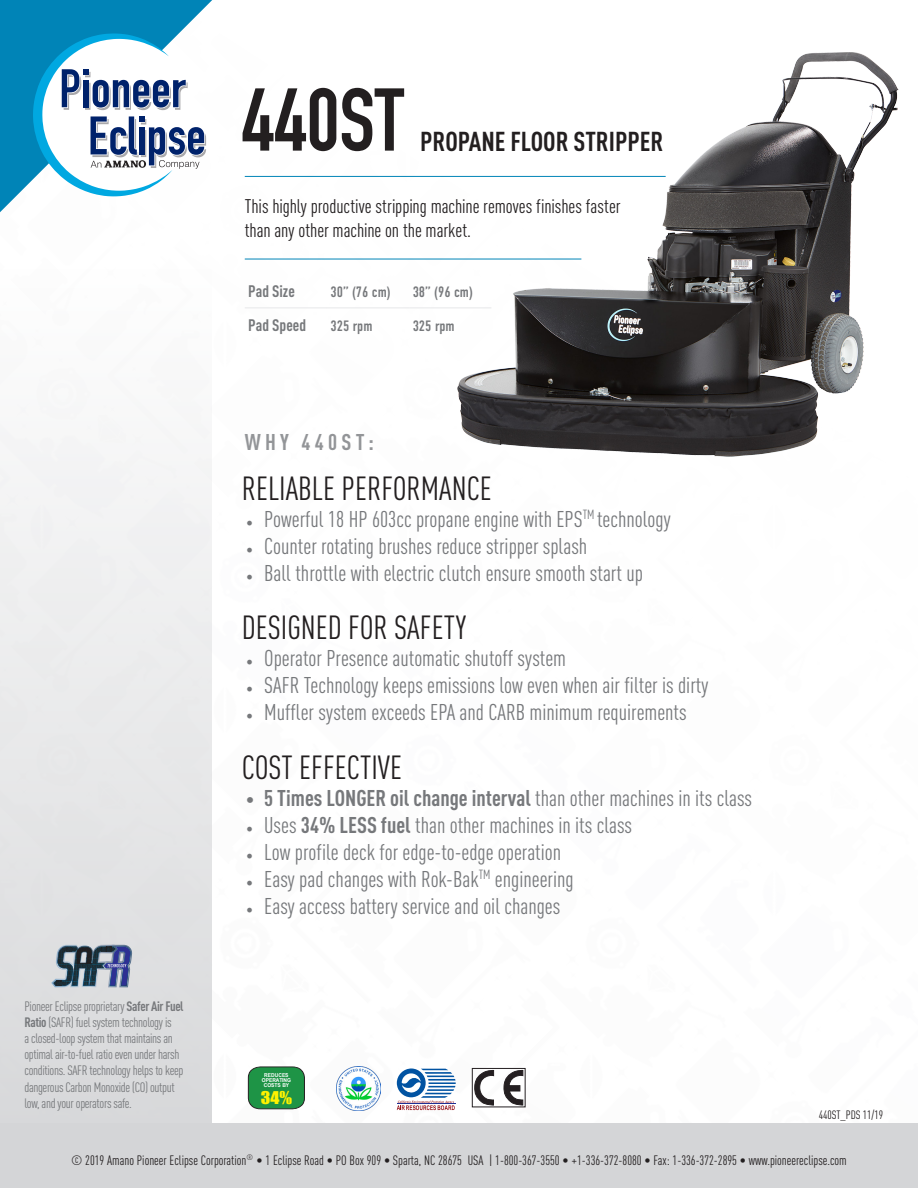
<style>
.page{position:relative;width:918px;height:1188px;background:#fff}
.page>*{position:absolute;margin:0;border:0;box-sizing:border-box;transform-origin:0 0}
.t1{font:700 87.45px "DIN Condensed";color:#231f20}
.t2{font:33px "DIN Cond";color:#231f20}
.t3{font:700 27px "DIN Cond";color:#231f20}
.t4{font:22.5px "DIN Cond";color:#76787b}
.t5{font:700 22.5px "DIN Cond";color:#76787b}
.t6{font:700 22.5px "DIN Cond";letter-spacing:.19em;color:#939598}
.product_description{font:19.5px "DIN Cond";letter-spacing:-.005em;color:#231f20}
.directions_body{font:700 16.5px "DIN Cond";letter-spacing:.005em;color:#76787b}
.t7{font:16.2px "Impact";color:#fff200;scale:1.13 1}
.t8{font:15px "DIN Condensed";color:#76787b}
.tech__info{font:13.5px/16.2px "DIN Cond";letter-spacing:-.025em;color:#76787b}
.t9{font:13.5px "DIN Cond";color:#231f20}
.t10{font:12px "DIN Cond";color:#231f20}
.t11{font:700 5.4px/5.4px "Arial Narrow";color:#fff;text-align:center;scale:1.13 1}
.s1{font-weight:700}
.s2{font-family:"Minion Pro";font-size:18px}
.s3{font-size:18px}
.s4{font-weight:400}
</style>
<div class="page">
<div style="left:0;top:270px;width:212px;height:918px;background:linear-gradient(to bottom,#fdfdfd,#d4d5d7)"></div>
<div style="left:0;top:1123px;width:918px;height:65px;background:#d4d5d7"></div>
<svg style="left:0;top:0;width:212px;height:212px;fill:#0084b7"></svg>
<hr style="left:245px;top:259px;width:336px;height:1px;background:#0084b7">
<hr style="left:245px;top:176px;width:421px;height:1px;background:#0084b7">
<hr style="left:245px;top:308px;width:82px;height:1px;background:#e6e7e9">
<hr style="left:327px;top:308px;width:82px;height:1px;background:#e6e7e9">
<hr style="left:409px;top:308px;width:82px;height:1px;background:#e6e7e9">
<img style="left:423px;top:52px;width:476px;height:405px">
<svg style="left:472px;top:1068px;width:53px;height:39px"></svg>
<svg style="left:397px;top:1068px;width:59px;height:42px"></svg>
<hr style="left:397px;top:1104px;width:59px;height:1px;background:#1f3094">
<svg style="left:51px;top:945px;width:81px;height:42px;background:#6e7c92"></svg>
<svg style="left:248px;top:1066px;width:57px;height:43px;background:#2a924d"></svg>
<img style="left:337px;top:1067px;width:44px;height:44px">
<svg style="left:33px;top:33px;width:173px;height:163px"></svg>
<p class="t1" style="left:242px;top:61px;width:164px">440ST</p>
<p class="t3" style="left:420px;top:125px;width:245px">PROPANE FLOOR STRIPPER</p>
<p class="product_description" style="left:245px;top:195px;width:377px">This highly productive stripping machine removes finishes faster</p>
<p class="product_description" style="left:245px;top:219px;width:228px">than any other machine on the market.</p>
<p class="directions_body" style="left:248px;top:281px;width:48px">Pad Size</p>
<p class="t8" style="left:331px;top:283px;width:62px">30” (76 cm)</p>
<p class="t8" style="left:413px;top:283px;width:62px">38” (96 cm)</p>
<p class="directions_body" style="left:248px;top:315px;width:59px">Pad Speed</p>
<p class="t8" style="left:331px;top:317px;width:44px">325 rpm</p>
<p class="t8" style="left:413px;top:317px;width:44px">325 rpm</p>
<p class="t6" style="left:245px;top:428px;width:131px">WHY 440ST:</p>
<p class="tech__info" style="left:24px;top:998px;width:161px">Pioneer Eclipse proprietary <span class="s1">Safer Air Fuel Ratio</span> (SAFR) fuel system technology is<br>a closed-loop system that maintains an optimal air-to-fuel ratio even under harsh conditions. SAFR technology helps to keep dangerous Carbon Monoxide (CO) output low, and your operators safe.</p>
<p class="t2" style="left:242px;top:469px;width:252px">RELIABLE PERFORMANCE</p>
<p class="t4" style="left:246px;top:506px;width:426px"><span class="s2">•</span> Powerful 18 HP 603cc propane engine with EPS<sup>TM</sup> technology</p>
<p class="t4" style="left:246px;top:533px;width:343px"><span class="s2">•</span> Counter rotating brushes reduce stripper splash</p>
<p class="t4" style="left:246px;top:560px;width:398px"><span class="s2">•</span> Ball throttle with electric clutch ensure smooth start up</p>
<p class="t2" style="left:242px;top:609px;width:226px">DESIGNED FOR SAFETY</p>
<p class="t4" style="left:246px;top:645px;width:321px"><span class="s2">•</span> Operator Presence automatic shutoff system</p>
<p class="t4" style="left:246px;top:672px;width:464px"><span class="s2">•</span> SAFR Technology keeps emissions low even when air filter is dirty</p>
<p class="t4" style="left:246px;top:699px;width:442px"><span class="s2">•</span> Muffler system exceeds EPA and CARB minimum requirements</p>
<p class="t2" style="left:242px;top:748px;width:162px">COST EFFECTIVE</p>
<p class="t5" style="left:246px;top:784px;width:507px"><span class="s3">•</span> 5 Times LONGER oil change interval <span class="s4">than other machines in its class</span></p>
<p class="t4" style="left:246px;top:812px;width:387px"><span class="s2">•</span> Uses <span class="s1">34% LESS fuel</span> than other machines in its class</p>
<p class="t4" style="left:246px;top:839px;width:316px"><span class="s2">•</span> Low profile deck for edge-to-edge operation</p>
<p class="t4" style="left:246px;top:866px;width:329px"><span class="s2">•</span> Easy pad changes with Rok-Bak<sup>TM</sup> engineering</p>
<p class="t4" style="left:246px;top:893px;width:316px"><span class="s2">•</span> Easy access battery service and oil changes</p>
<p class="t11" style="left:262px;top:1072px;width:27px">REDUCES<br>OPERATING<br>COSTS BY</p>
<p class="t7" style="left:261px;top:1085px;width:29px">34%</p>
<p class="t10" style="left:819px;top:1108px;width:66px">440ST_PDS 11/19</p>
<p class="t9" style="left:71px;top:1152px;width:777px">© 2019 Amano Pioneer Eclipse Corporation<sup>®</sup> • 1 Eclipse Road • PO Box 909 • Sparta, NC 28675 USA | 1-800-367-3550 • +1-336-372-8080 • Fax: 1-336-372-2895 • www.pioneereclipse.com</p>
</div>
